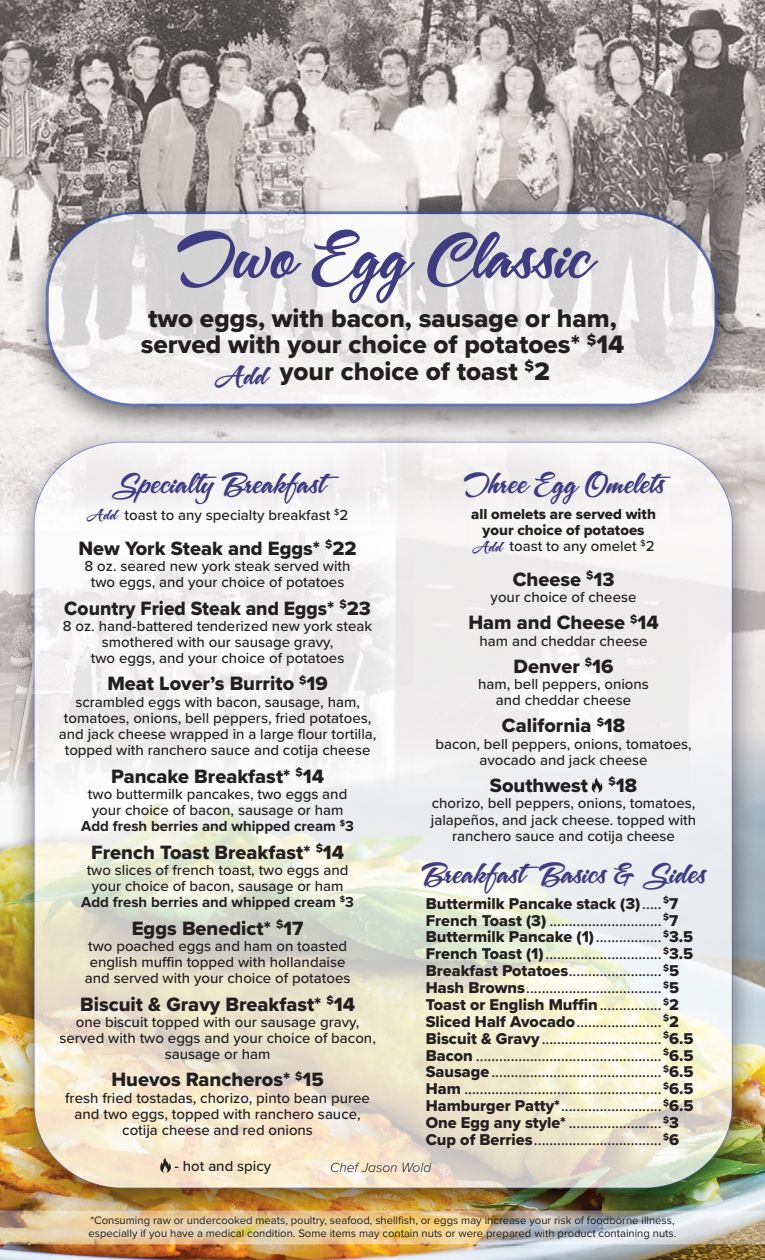
<style>
.page{position:relative;width:765px;height:1260px;background:#fff}
.page>*{position:absolute;margin:0;border:0;box-sizing:border-box;transform-origin:0 0}
.Breakfast_Desription{font:65px "A&S Snapper Script";color:#3f3c82}
.Breakfast_Desription-2{font:28.75px "A&S Snapper Script";color:#3f3c82}
.Breakfast_Item{font:26.25px "Proxima Nova Extrabld";color:#231f20}
.Breakfast_Item-2{font:20px "Proxima Nova Extrabld";color:#231f20}
.Breakfast_Item-3{font:20px "Proxima Nova Extrabld";color:#231f20;scale:.96 1}
.t1{font:500 16.25px "Proxima Nova";color:#231f20}
.t2{font:16.25px "Proxima Nova Extrabld";color:#231f20}
.Breakfast_Desription-3{font:500 15px/16.2px "Proxima Nova";color:#231f20;text-align:center}
.Breakfast_Desription-4{font:700 15px "Proxima Nova";color:#231f20}
.Breakfast_Desription-5{font:15px "Proxima Nova Extrabld";color:#231f20}
.Breakfast_Item-4{font:italic 300 13.75px "Proxima Nova";color:#231f20}
.Breakfast_Item-5{font:11.25px/12.5px "Proxima Nova";color:#231f20}
.s1{font-family:"A&S Snapper Script";color:#3f3c82}
.s2{font-family:"A&S Snapper Script";font-weight:400;color:#3f3c82}
.s3{font-family:"Proxima Nova";font-weight:500}
.s4{font-family:"Proxima Nova Extrabld";font-weight:400}
</style>
<div class="page">
<img style="left:0;top:0;width:765px;height:1260px">
<svg style="left:592px;top:778px;width:11px;height:15px"></svg>
<svg style="left:160px;top:1158px;width:11px;height:15px"></svg>
<p class="Breakfast_Desription" style="left:177px;top:223px;width:413px">Two Egg Classic</p>
<p class="Breakfast_Item" style="left:148px;top:299px;width:470px">two eggs, with bacon, sausage or ham,</p>
<p class="Breakfast_Item" style="left:141px;top:325px;width:485px">served with your choice of potatoes* <sup>$</sup>14</p>
<p class="Breakfast_Item" style="left:215px;top:351px;width:337px"><span class="s1">Add</span> your choice of toast <sup>$</sup>2</p>
<p class="Breakfast_Desription-2" style="left:113px;top:469px;width:228px">Specialty Breakfast</p>
<p class="Breakfast_Desription-3" style="left:87px;top:506px;width:263px"><span class="s2">Add</span> toast to any specialty breakfast <sup>$</sup>2</p>
<p class="Breakfast_Item-2" style="left:78px;top:533px;width:280px">New York Steak and Eggs* <sup>$</sup>22</p>
<p class="Breakfast_Desription-3" style="left:85px;top:557px;width:268px">8 oz. seared new york steak served with</p>
<p class="Breakfast_Desription-3" style="left:91px;top:574px;width:255px">two eggs, and your choice of potatoes</p>
<p class="Breakfast_Item-3" style="left:64px;top:593px;width:321px">Country Fried Steak and Eggs* <sup>$</sup>23</p>
<p class="Breakfast_Desription-3" style="left:63px;top:617px;width:311px">8 oz. hand-battered tenderized new york steak</p>
<p class="Breakfast_Desription-3" style="left:102px;top:633px;width:233px">smothered with our sausage gravy,</p>
<p class="Breakfast_Desription-3" style="left:91px;top:650px;width:255px">two eggs, and your choice of potatoes</p>
<p class="Breakfast_Item-2" style="left:107px;top:669px;width:222px">Meat Lover’s Burrito <sup>$</sup>19</p>
<p class="Breakfast_Desription-3" style="left:75px;top:693px;width:286px">scrambled eggs with bacon, sausage, ham,</p>
<p class="Breakfast_Desription-3" style="left:64px;top:709px;width:309px">tomatoes, onions, bell peppers, fried potatoes,</p>
<p class="Breakfast_Desription-3" style="left:59px;top:726px;width:319px">and jack cheese wrapped in a large flour tortilla,</p>
<p class="Breakfast_Desription-3" style="left:65px;top:742px;width:307px">topped with ranchero sauce and cotija cheese</p>
<p class="Breakfast_Item-2" style="left:111px;top:761px;width:214px">Pancake Breakfast* <sup>$</sup>14</p>
<p class="Breakfast_Desription-3" style="left:88px;top:785px;width:261px;text-align:left">two buttermilk pancakes, two eggs and your choice of bacon, sausage or ham</p>
<p class="Breakfast_Desription-4" style="left:81px;top:818px;width:274px">Add fresh berries and whipped cream <sup>$</sup>3</p>
<p class="Breakfast_Item-2" style="left:91px;top:837px;width:255px">French Toast Breakfast* <sup>$</sup>14</p>
<p class="Breakfast_Desription-3" style="left:87px;top:861px;width:263px">two slices of french toast, two eggs and</p>
<p class="Breakfast_Desription-3" style="left:92px;top:877px;width:253px">your choice of bacon, sausage or ham</p>
<p class="Breakfast_Desription-4" style="left:81px;top:894px;width:274px">Add fresh berries and whipped cream <sup>$</sup>3</p>
<p class="Breakfast_Item-2" style="left:132px;top:913px;width:173px">Eggs Benedict* <sup>$</sup>17</p>
<p class="Breakfast_Desription-3" style="left:88px;top:937px;width:260px">two poached eggs and ham on toasted</p>
<p class="Breakfast_Desription-3" style="left:90px;top:953px;width:257px">english muffin topped with hollandaise</p>
<p class="Breakfast_Desription-3" style="left:85px;top:970px;width:267px">and served with your choice of potatoes</p>
<p class="Breakfast_Item-2" style="left:80px;top:989px;width:276px">Biscuit &amp; Gravy Breakfast* <sup>$</sup>14</p>
<p class="Breakfast_Desription-3" style="left:59px;top:1013px;width:318px">one biscuit topped with our sausage gravy, served with two eggs and your choice of bacon,</p>
<p class="Breakfast_Desription-3" style="left:165px;top:1046px;width:107px">sausage or ham</p>
<p class="Breakfast_Item-2" style="left:111px;top:1065px;width:214px">Huevos Rancheros* <sup>$</sup>15</p>
<p class="Breakfast_Desription-3" style="left:65px;top:1089px;width:306px">fresh fried tostadas, chorizo, pinto bean puree</p>
<p class="Breakfast_Desription-3" style="left:75px;top:1105px;width:288px">and two eggs, topped with ranchero sauce,</p>
<p class="Breakfast_Desription-3" style="left:122px;top:1122px;width:192px">cotija cheese and red onions</p>
<p class="Breakfast_Desription-2" style="left:464px;top:469px;width:209px">Three Egg Omelets</p>
<p class="Breakfast_Desription-5" style="left:471px;top:502px;width:186px">all omelets are served with</p>
<p class="Breakfast_Desription-5" style="left:483px;top:519px;width:163px">your choice of potatoes</p>
<p class="Breakfast_Desription-3" style="left:472px;top:537px;width:184px"><span class="s2">Add</span> toast to any omelet <sup>$</sup>2</p>
<p class="Breakfast_Item-2" style="left:513px;top:564px;width:103px">Cheese <sup>$</sup>13</p>
<p class="Breakfast_Desription-3" style="left:491px;top:588px;width:147px">your choice of cheese</p>
<p class="Breakfast_Item-2" style="left:468px;top:608px;width:192px">Ham and Cheese <sup>$</sup>14</p>
<p class="Breakfast_Desription-3" style="left:480px;top:632px;width:170px">ham and cheddar cheese</p>
<p class="Breakfast_Item-2" style="left:514px;top:651px;width:101px">Denver <sup>$</sup>16</p>
<p class="Breakfast_Desription-3" style="left:478px;top:675px;width:172px">ham, bell peppers, onions</p>
<p class="Breakfast_Desription-3" style="left:496px;top:692px;width:137px">and cheddar cheese</p>
<p class="Breakfast_Item-2" style="left:502px;top:711px;width:125px">California <sup>$</sup>18</p>
<p class="Breakfast_Desription-3" style="left:435px;top:735px;width:258px">bacon, bell peppers, onions, tomatoes,</p>
<p class="Breakfast_Desription-3" style="left:480px;top:751px;width:170px">avocado and jack cheese</p>
<p class="Breakfast_Item-2" style="left:490px;top:771px;width:149px">Southwest <sup>$</sup>18</p>
<p class="Breakfast_Desription-3" style="left:431px;top:795px;width:267px">chorizo, bell peppers, onions, tomatoes, jalapeños, and jack cheese. topped with ranchero sauce and cotija cheese</p>
<p class="Breakfast_Desription-2" style="left:422px;top:859px;width:285px">BreakfastBasics &amp; Sides</p>
<p class="t2" style="left:426px;top:891px;width:254px">Buttermilk Pancake stack (3)<span class="s3">.....</span> <sup>$</sup>7</p>
<p class="t1" style="left:426px;top:908px;width:254px"><span class="s4">French Toast (3)</span> ............................. <sup>$</sup><span class="s4">7</span></p>
<p class="t2" style="left:426px;top:925px;width:269px">Buttermilk Pancake (1)<span class="s3">.................</span> <sup>$</sup>3.5</p>
<p class="t1" style="left:426px;top:942px;width:269px"><span class="s4">French Toast (1)</span>.............................. <sup>$</sup><span class="s4">3.5</span></p>
<p class="t1" style="left:426px;top:959px;width:255px"><span class="s4">Breakfast Potatoes</span>........................ <sup>$</sup><span class="s4">5</span></p>
<p class="t1" style="left:426px;top:976px;width:255px"><span class="s4">Hash Browns</span>................................... <sup>$</sup><span class="s4">5</span></p>
<p class="t2" style="left:426px;top:992px;width:255px">Toast or English Muffin<span class="s3">................</span> <sup>$</sup>2</p>
<p class="t1" style="left:426px;top:1009px;width:255px"><span class="s4">Sliced Half Avocado</span>...................... <sup>$</sup><span class="s4">2</span></p>
<p class="t1" style="left:426px;top:1026px;width:269px"><span class="s4">Biscuit &amp; Gravy</span> ............................... <sup>$</sup><span class="s4">6.5</span></p>
<p class="t1" style="left:426px;top:1043px;width:269px"><span class="s4">Bacon</span> ................................................ <sup>$</sup><span class="s4">6.5</span></p>
<p class="t1" style="left:426px;top:1060px;width:269px"><span class="s4">Sausage</span>............................................ <sup>$</sup><span class="s4">6.5</span></p>
<p class="t1" style="left:426px;top:1077px;width:269px"><span class="s4">Ham</span> ................................................... <sup>$</sup><span class="s4">6.5</span></p>
<p class="t1" style="left:426px;top:1094px;width:269px"><span class="s4">Hamburger Patty*</span>.......................... <sup>$</sup><span class="s4">6.5</span></p>
<p class="t1" style="left:426px;top:1111px;width:255px"><span class="s4">One Egg any style*</span> ........................ <sup>$</sup><span class="s4">3</span></p>
<p class="t1" style="left:426px;top:1127px;width:255px"><span class="s4">Cup of Berries</span>................................. <sup>$</sup><span class="s4">6</span></p>
<p class="Breakfast_Desription-3" style="left:175px;top:1158px;width:98px">- hot and spicy</p>
<p class="Breakfast_Item-4" style="left:330px;top:1157px;width:103px">Chef Jason Wold</p>
<p class="Breakfast_Item-5" style="left:89px;top:1214px;width:589px">*Consuming raw or undercooked meats, poultry, seafood, shellfish, or eggs may increase your risk of foodborne illness, especially if you have a medical condition. Some items may contain nuts or were prepared with product containing nuts.</p>
</div>
